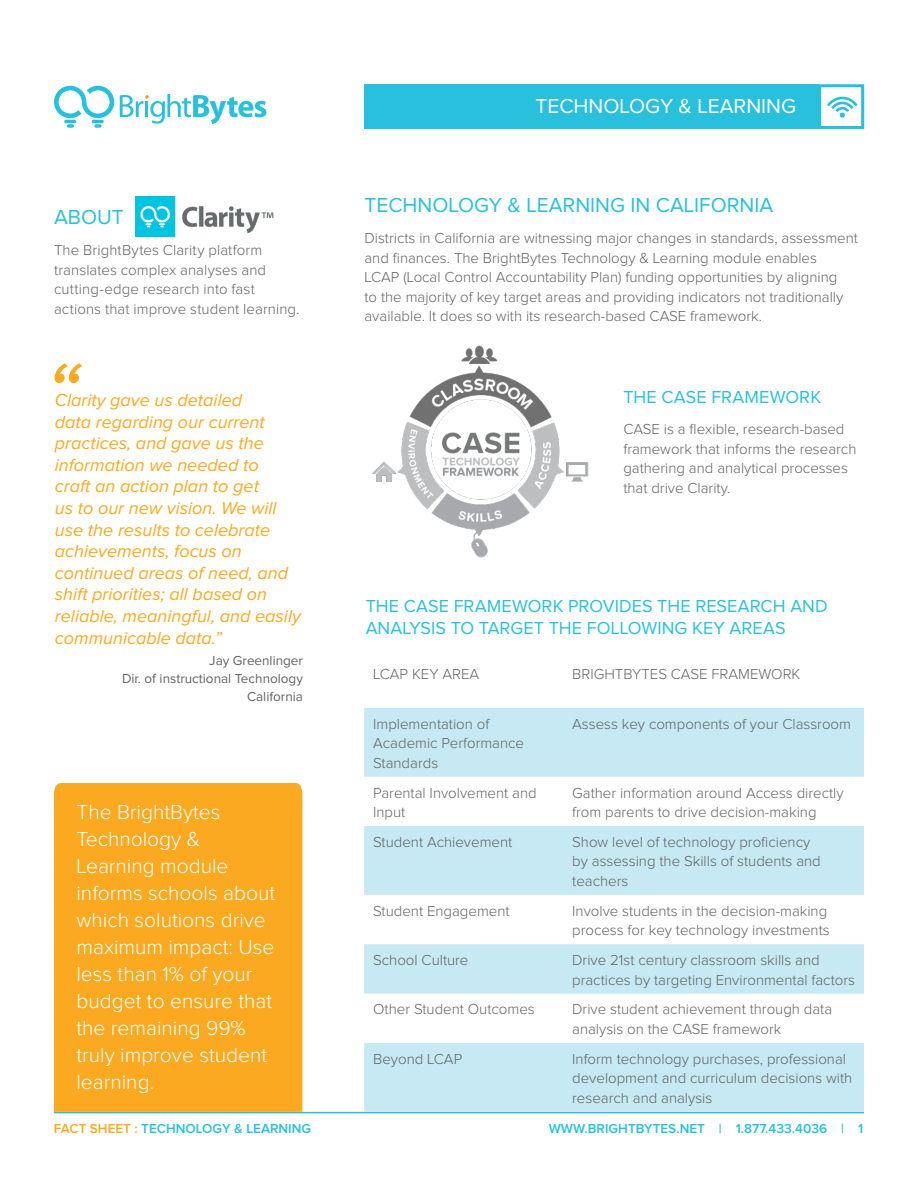
<style>
.page{position:relative;width:918px;height:1188px;background:#fff}
.page>*{position:absolute;margin:0;border:0;box-sizing:border-box;transform-origin:0 0}
.t1{font:italic 90px "Proxima Nova";color:#faa920}
.big_call_out{font:300 21px/27px "Proxima Nova";color:#fff}
.Title__blue__14pt_al{font:21px "Proxima Nova";color:#28c0dc}
.t2{font:21px "Proxima Nova";color:#fff}
.t3{font:italic 18px/21.6px "Proxima Nova";color:#faa920}
.Paragraph_Style_1sub{font:18px/22.5px "Proxima Nova";letter-spacing:.005em;color:#28c0dc}
.intro_body{font:300 15px/19.5px "Proxima Nova";color:#626362}
.t4{font:600 13.5px "Proxima Nova";color:#28c0dc}
.Quote_-_Name{font:13.5px/18px "Proxima Nova";color:#626362;text-align:right}
.s1{color:#faa920}
</style>
<div class="page">
<svg style="left:54px;top:86px;width:60px;height:42px"></svg>
<svg style="left:120px;top:94px;width:146px;height:30px"></svg>
<div style="left:364px;top:84px;width:455px;height:45px;background:#28c0dc"></div>
<div style="left:818px;top:84px;width:46px;height:45px;background:#fff;border:3px solid #28c0dc"></div>
<svg style="left:827px;top:97px;width:31px;height:21px"></svg>
<hr style="left:54px;top:1112px;width:810px;height:1px;background:#28c0dc">
<img style="left:135px;top:197px;width:139px;height:40px">
<div style="left:54px;top:783px;width:248px;height:329px;background:#faa920"></div>
<svg style="left:364px;top:708px;width:500px;height:404px;fill:#c6e9f3"></svg>
<img style="left:371px;top:345px;width:218px;height:213px">
<p class="Title__blue__14pt_al" style="left:54px;top:205px;width:71px">ABOUT</p>
<p class="intro_body" style="left:54px;top:241px;width:247px">The BrightBytes Clarity platform translates complex analyses and cutting-edge research into fast actions that improve student learning.</p>
<p class="t1" style="left:44px;top:344px;width:37px">“</p>
<p class="t3" style="left:55px;top:390px;width:247px">Clarity gave us detailed<br>data regarding our current practices, and gave us the information we needed to<br>craft an action plan to get<br>us to our new vision. We will use the results to celebrate achievements, focus on continued areas of need, and shift priorities; all based on reliable, meaningful, and easily communicable data.”</p>
<p class="Quote_-_Name" style="left:122px;top:652px;width:182px">Jay Greenlinger<br>Dir. of instructional Technology<br>California</p>
<p class="big_call_out" style="left:76px;top:799px;width:200px">The BrightBytes<br>Technology &amp;<br>Learning module informs schools about which solutions drive maximum impact: Use less than 1% of your budget to ensure that the remaining 99% truly improve student learning.</p>
<h2 class="t2" style="left:536px;top:95px;width:262px">TECHNOLOGY &amp; LEARNING</h2>
<p class="Title__blue__14pt_al" style="left:364px;top:193px;width:410px">TECHNOLOGY &amp; LEARNING IN CALIFORNIA</p>
<p class="intro_body" style="left:364px;top:229px;width:495px">Districts in California are witnessing major changes in standards, assessment and finances. The BrightBytes Technology &amp; Learning module enables<br>LCAP (Local Control Accountability Plan) funding opportunities by aligning<br>to the majority of key target areas and providing indicators not traditionally available. It does so with its research-based CASE framework.</p>
<p class="Paragraph_Style_1sub" style="left:623px;top:386px;width:199px">THE CASE FRAMEWORK</p>
<p class="intro_body" style="left:623px;top:420px;width:235px">CASE is a flexible, research-based framework that informs the research gathering and analytical processes that drive Clarity.</p>
<p class="Paragraph_Style_1sub" style="left:366px;top:595px;width:464px">THE CASE FRAMEWORK PROVIDES THE RESEARCH AND<br>ANALYSIS TO TARGET THE FOLLOWING KEY AREAS</p>
<p class="intro_body" style="left:373px;top:665px;width:108px">LCAP KEY AREA</p>
<p class="intro_body" style="left:572px;top:665px;width:230px">BRIGHTBYTES CASE FRAMEWORK</p>
<p class="intro_body" style="left:373px;top:714px;width:152px">Implementation of<br>Academic Performance<br>Standards</p>
<p class="intro_body" style="left:572px;top:714px;width:280px">Assess key components of your Classroom</p>
<p class="intro_body" style="left:373px;top:783px;width:165px">Parental Involvement and<br>Input</p>
<p class="intro_body" style="left:572px;top:783px;width:273px">Gather information around Access directly from parents to drive decision-making</p>
<p class="intro_body" style="left:373px;top:832px;width:141px">Student Achievement</p>
<p class="intro_body" style="left:572px;top:832px;width:250px">Show level of technology proficiency by assessing the Skills of students and teachers</p>
<p class="intro_body" style="left:373px;top:901px;width:138px">Student Engagement</p>
<p class="intro_body" style="left:572px;top:901px;width:259px">Involve students in the decision-making process for key technology investments</p>
<p class="intro_body" style="left:373px;top:951px;width:97px">School Culture</p>
<p class="intro_body" style="left:572px;top:951px;width:284px">Drive 21st century classroom skills and practices by targeting Environmental factors</p>
<p class="intro_body" style="left:373px;top:1000px;width:163px">Other Student Outcomes</p>
<p class="intro_body" style="left:572px;top:1000px;width:261px">Drive student achievement through data analysis on the CASE framework</p>
<p class="intro_body" style="left:373px;top:1049px;width:91px">Beyond LCAP</p>
<p class="intro_body" style="left:572px;top:1049px;width:282px">Inform technology purchases, professional development and curriculum decisions with research and analysis</p>
<p class="t4" style="left:54px;top:1121px;width:259px"><span class="s1">FACT SHEET :</span> TECHNOLOGY &amp; LEARNING</p>
<p class="t4" style="left:549px;top:1121px;width:316px">WWW.BRIGHTBYTES.NET | 1.877.433.4036 | 1</p>
</div>
